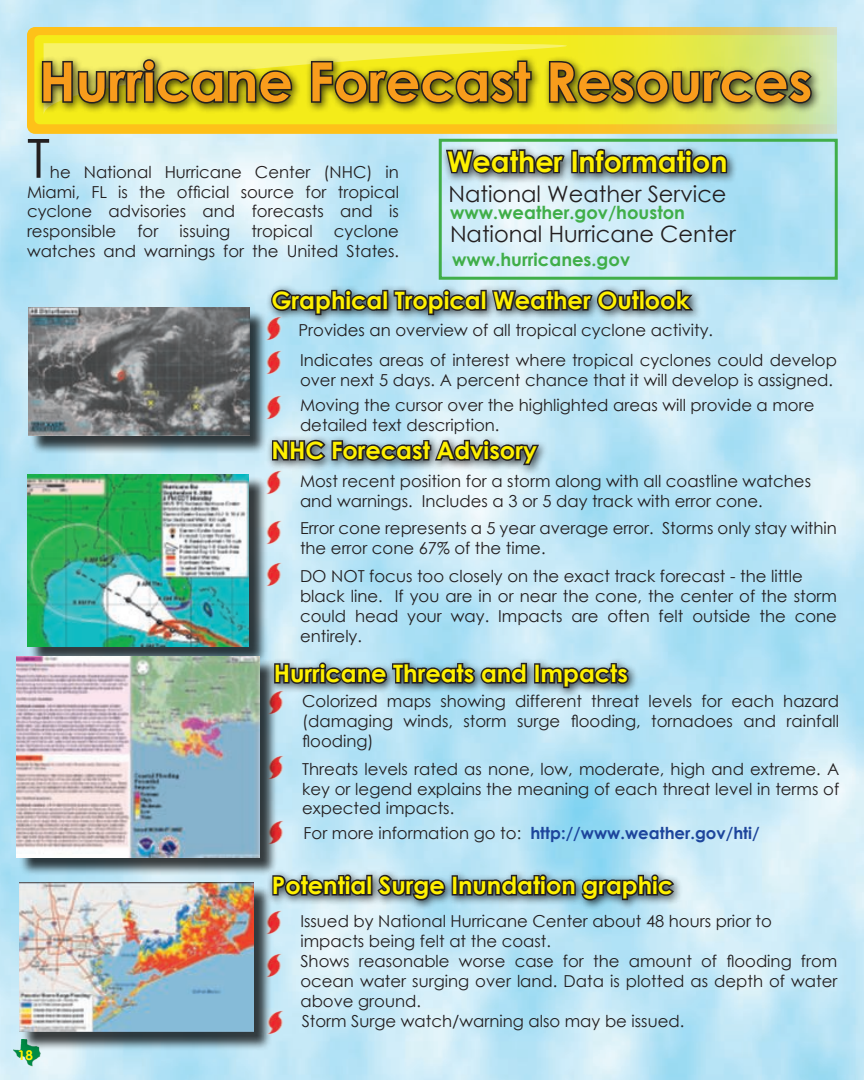
<style>
.page{position:relative;width:864px;height:1080px;background:#fff}
.page>*{position:absolute;margin:0;border:0;box-sizing:border-box;transform-origin:0 0}
.t1{font:700 54px "Century Gothic";color:#f89c1c}
.t2{font:54px "Century Gothic";color:#231f20}
.t3{font:700 28.5px "Century Gothic";color:#fff101}
.t4{font:700 24px "Century Gothic";color:#fff101}
.t5{font:22.5px "Century Gothic";color:#231f20}
.t6{font:700 18px "Century Gothic";color:#40ae49}
.t7{font:16.5px/19.8px "Century Gothic";color:#231f20}
.t8{font:700 16.5px "Century Gothic";color:#1d459c}
.t9{font:700 13.5px "Century Gothic";color:#fff101}
.s1{font-weight:400;color:#231f20}
</style>
<div class="page">
<img style="left:0;top:0;width:864px;height:1080px">
<img style="left:14px;top:1040px;width:26px;height:26px">
<svg style="left:27px;top:27px;width:810px;height:107px;background:#f6c42e"></svg>
<svg style="left:34px;top:35px;width:803px;height:89px;background:#edea2e"></svg>
<svg style="left:44px;top:43px;width:820px;height:72px;background:#e7ed7a"></svg>
<div style="left:441px;top:144px;width:297px;height:40px;background:#000;opacity:.75"></div>
<svg style="left:444px;top:147px;width:122px;height:30px;background:#656b6f"></svg>
<div style="left:571px;top:150px;width:7px;height:23px;border:3px solid #231f20"></div>
<svg style="left:578px;top:146px;width:151px;height:57px;background:#88a0ab"></svg>
<div style="left:439px;top:139px;width:399px;height:141px;border:3px solid #40ae49"></div>
<div style="left:29px;top:476px;width:239px;height:189px;background:#000;opacity:.75"></div>
<img style="left:27px;top:474px;width:222px;height:173px">
<div style="left:266px;top:435px;width:283px;height:41px;background:#000;opacity:.75"></div>
<svg style="left:270px;top:437px;width:271px;height:30px;background:#6c767c"></svg>
<img style="left:264px;top:470px;width:19px;height:26px">
<img style="left:264px;top:519px;width:19px;height:26px">
<img style="left:264px;top:561px;width:19px;height:26px">
<div style="left:266px;top:284px;width:437px;height:42px;background:#000;opacity:.75"></div>
<svg style="left:269px;top:287px;width:115px;height:30px;background:#5b6c74"></svg>
<div style="left:382px;top:290px;width:6px;height:21px;border:3px solid #231f20"></div>
<svg style="left:392px;top:287px;width:90px;height:30px;background:#647178"></svg>
<div style="left:481px;top:290px;width:6px;height:21px;border:3px solid #231f20"></div>
<svg style="left:490px;top:287px;width:207px;height:28px;background:#636e74"></svg>
<img style="left:268px;top:315px;width:15px;height:26px">
<img style="left:268px;top:350px;width:15px;height:26px">
<img style="left:268px;top:395px;width:15px;height:26px">
<div style="left:36px;top:54px;width:786px;height:60px;background:#000;opacity:.75"></div>
<svg style="left:40px;top:57px;width:254px;height:48px;background:#85812e"></svg>
<svg style="left:309px;top:59px;width:224px;height:46px;background:#807b16"></svg>
<svg style="left:547px;top:59px;width:267px;height:46px;background:#7a7b2f"></svg>
<div style="left:269px;top:658px;width:370px;height:41px;background:#000;opacity:.75"></div>
<svg style="left:278px;top:660px;width:251px;height:26px;background:#58676e"></svg>
<div style="left:534px;top:663px;width:6px;height:21px;border:3px solid #231f20"></div>
<svg style="left:539px;top:662px;width:92px;height:28px;background:#5c6970"></svg>
<img style="left:278px;top:690px;width:8px;height:26px">
<img style="left:278px;top:754px;width:8px;height:26px">
<img style="left:278px;top:819px;width:8px;height:26px">
<div style="left:19px;top:659px;width:259px;height:218px;background:#000;opacity:.75"></div>
<img style="left:17px;top:657px;width:243px;height:201px">
<div style="left:267px;top:869px;width:417px;height:42px;background:#000;opacity:.75"></div>
<svg style="left:271px;top:872px;width:97px;height:26px;background:#596065"></svg>
<div style="left:366px;top:875px;width:6px;height:21px;border:3px solid #231f20"></div>
<svg style="left:375px;top:873px;width:72px;height:30px;background:#627077"></svg>
<div style="left:452px;top:875px;width:6px;height:20px;border:3px solid #231f20"></div>
<svg style="left:457px;top:872px;width:219px;height:31px;background:#5e7079"></svg>
<img style="left:272px;top:909px;width:12px;height:26px">
<img style="left:272px;top:953px;width:12px;height:26px">
<div style="left:30px;top:310px;width:238px;height:145px;background:#000;opacity:.75"></div>
<img style="left:28px;top:308px;width:221px;height:128px">
<div style="left:22px;top:885px;width:250px;height:166px;background:#000;opacity:.75"></div>
<img style="left:19px;top:883px;width:234px;height:149px">
<img style="left:266px;top:1010px;width:19px;height:25px">
<h1 class="t1" style="left:39px;top:47px;width:775px">Hurricane Forecast Resources</h1>
<h1 class="t2" style="left:27px;top:123px;width:25px">T</h1>
<p class="t7" style="left:27px;top:161px;width:374px;text-align:justify;text-indent:23px">he National Hurricane Center (NHC) in Miami, FL is the official source for tropical cyclone advisories and forecasts and is responsible</p>
<p class="t7" style="left:137px;top:221px;width:22px">for</p>
<p class="t7" style="left:180px;top:221px;width:52px">issuing</p>
<p class="t7" style="left:252px;top:221px;width:63px">tropical</p>
<p class="t7" style="left:27px;top:221px;width:374px;text-align:right">cyclone<br>watches and warnings for the United States.</p>
<h2 class="t3" style="left:447px;top:143px;width:282px">Weather Information</h2>
<h3 class="t5" style="left:448px;top:180px;width:280px">National Weather Service</h3>
<p class="t6" style="left:450px;top:201px;width:237px">www.weather.gov/houston</p>
<h3 class="t5" style="left:450px;top:219px;width:287px">National Hurricane Center</h3>
<p class="t6" style="left:452px;top:247px;width:179px">www.hurricanes.gov</p>
<h3 class="t4" style="left:272px;top:285px;width:420px">Graphical Tropical Weather Outlook</h3>
<p class="t7" style="left:298px;top:314px;width:540px;line-height:30px">Provides an overview of all tropical cyclone activity.<br>Indicates areas of interest where tropical cyclones could develop</p>
<p class="t7" style="left:300px;top:366px;width:535px;line-height:25.2px">over next 5 days. A percent chance that it will develop is assigned.<br>Moving the cursor over the highlighted areas will provide a more</p>
<p class="t7" style="left:300px;top:414px;width:201px">detailed text description.</p>
<h3 class="t4" style="left:272px;top:435px;width:267px">NHC Forecast Advisory</h3>
<p class="t7" style="left:300px;top:471px;width:513px">Most recent position for a storm along with all coastline watches and warnings. Includes a 3 or 5 day track with error cone.</p>
<p class="t7" style="left:300px;top:517px;width:539px">Error cone represents a 5 year average error. Storms only stay within the error cone 67% of the time.</p>
<p class="t7" style="left:300px;top:566px;width:538px">DO NOT focus too closely on the exact track forecast - the little black line. If you are in or near the cone, the center of the storm could head your way. Impacts are often felt outside the cone entirely.</p>
<p class="t9" style="left:18px;top:1046px;width:17px">18</p>
<h3 class="t4" style="left:274px;top:658px;width:356px">Hurricane Threats and Impacts</h3>
<p class="t7" style="left:302px;top:691px;width:538px;text-align:justify">Colorized maps showing different threat levels for each hazard (damaging winds, storm surge flooding, tornadoes and rainfall flooding)</p>
<p class="t7" style="left:302px;top:758px;width:539px;text-align:justify">Threats levels rated as none, low, moderate, high and extreme. A key or legend explains the meaning of each threat level in terms of expected impacts.</p>
<p class="t8" style="left:304px;top:823px;width:458px"><span class="s1">For more information go to:</span> http://www.weather.gov/hti/</p>
<h3 class="t4" style="left:272px;top:870px;width:403px">Potential Surge Inundation graphic</h3>
<p class="t7" style="left:300px;top:910px;width:539px">Issued by National Hurricane Center about 48 hours prior to impacts being felt at the coast.<br>Shows reasonable worse case for the amount of flooding from ocean water surging over land. Data is plotted as depth of water above ground.<br>Storm Surge watch/warning also may be issued.</p>
</div>
